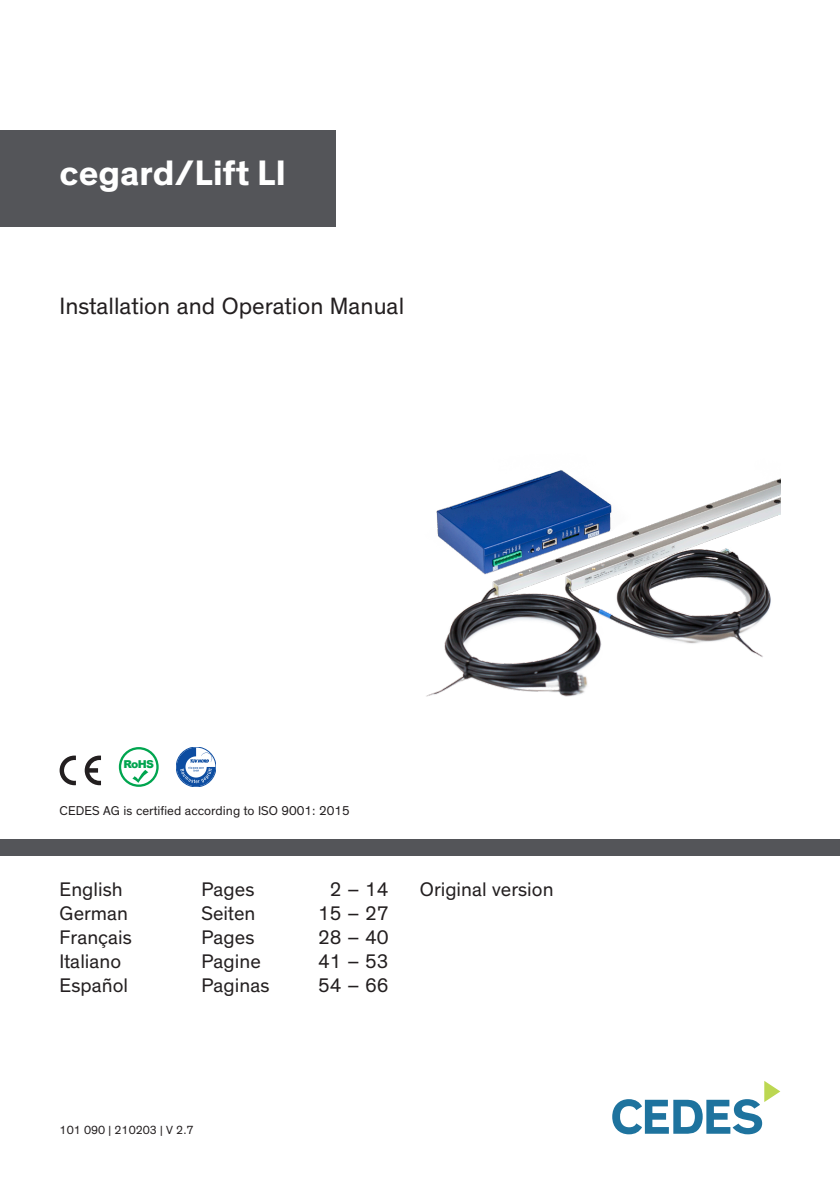
<style>
.page{position:relative;width:840px;height:1191px;background:#fff}
.page>*{position:absolute;margin:0;border:0;box-sizing:border-box;transform-origin:0 0}
.Produktname{font:700 36px "Theinhardt";color:#fff}
.Titel_-_Manual{font:24px "Theinhardt";color:#231f20}
.Titelseite_Funktion{font:20px "Theinhardt";color:#231f20}
.ISO_zertifiziert___N{font:13px "Theinhardt";color:#231f20}
.Art__Nr____Datum___V{font:12px "Theinhardt";color:#231f20}
.t1{font:900 10.8px "Arial";color:#00a54f}
</style>
<div class="page">
<svg style="left:612px;top:1081px;width:168px;height:53px"></svg>
<img style="left:426px;top:470px;width:354px;height:227px">
<svg style="left:60px;top:755px;width:16px;height:30px"></svg>
<svg style="left:85px;top:755px;width:16px;height:30px"></svg>
<svg style="left:119px;top:747px;width:39px;height:40px"></svg>
<svg style="left:176px;top:747px;width:39px;height:39px"></svg>
<div style="left:176px;top:747px;width:40px;height:40px;border:1px solid #0d4da1;border-radius:50%"></div>
<div style="left:0;top:839px;width:839px;height:17px;background:#545559"></div>
<div style="left:0;top:130px;width:336px;height:97px;background:#545559"></div>
<p class="Produktname" style="left:60px;top:150px;width:228px">cegard/Lift LI</p>
<p class="Titel_-_Manual" style="left:60px;top:292px;width:346px">Installation and Operation Manual</p>
<p class="t1" style="left:123px;top:756px;width:32px">RoHS</p>
<p class="ISO_zertifiziert___N" style="left:60px;top:803px;width:292px">CEDES AG is certified according to ISO 9001: 2015</p>
<p class="Titelseite_Funktion" style="left:60px;top:878px;width:65px">English</p>
<p class="Titelseite_Funktion" style="left:201px;top:878px;width:54px">Pages</p>
<p class="Titelseite_Funktion" style="left:330px;top:878px;width:60px">2 – 14</p>
<p class="Titelseite_Funktion" style="left:420px;top:878px;width:135px">Original version</p>
<p class="Titelseite_Funktion" style="left:60px;top:902px;width:70px">German</p>
<p class="Titelseite_Funktion" style="left:201px;top:902px;width:55px">Seiten</p>
<p class="Titelseite_Funktion" style="left:318px;top:902px;width:72px">15 – 27</p>
<p class="Titelseite_Funktion" style="left:60px;top:926px;width:74px">Français</p>
<p class="Titelseite_Funktion" style="left:201px;top:926px;width:54px">Pages</p>
<p class="Titelseite_Funktion" style="left:318px;top:926px;width:72px">28 – 40</p>
<p class="Titelseite_Funktion" style="left:60px;top:950px;width:63px">Italiano</p>
<p class="Titelseite_Funktion" style="left:201px;top:950px;width:61px">Pagine</p>
<p class="Titelseite_Funktion" style="left:318px;top:950px;width:72px">41 – 53</p>
<p class="Titelseite_Funktion" style="left:60px;top:974px;width:70px">Español</p>
<p class="Titelseite_Funktion" style="left:201px;top:974px;width:70px">Paginas</p>
<p class="Titelseite_Funktion" style="left:318px;top:974px;width:72px">54 – 66</p>
<p class="Art__Nr____Datum___V" style="left:60px;top:1123px;width:135px">101 090 | 210203 | V 2.7</p>
</div>
